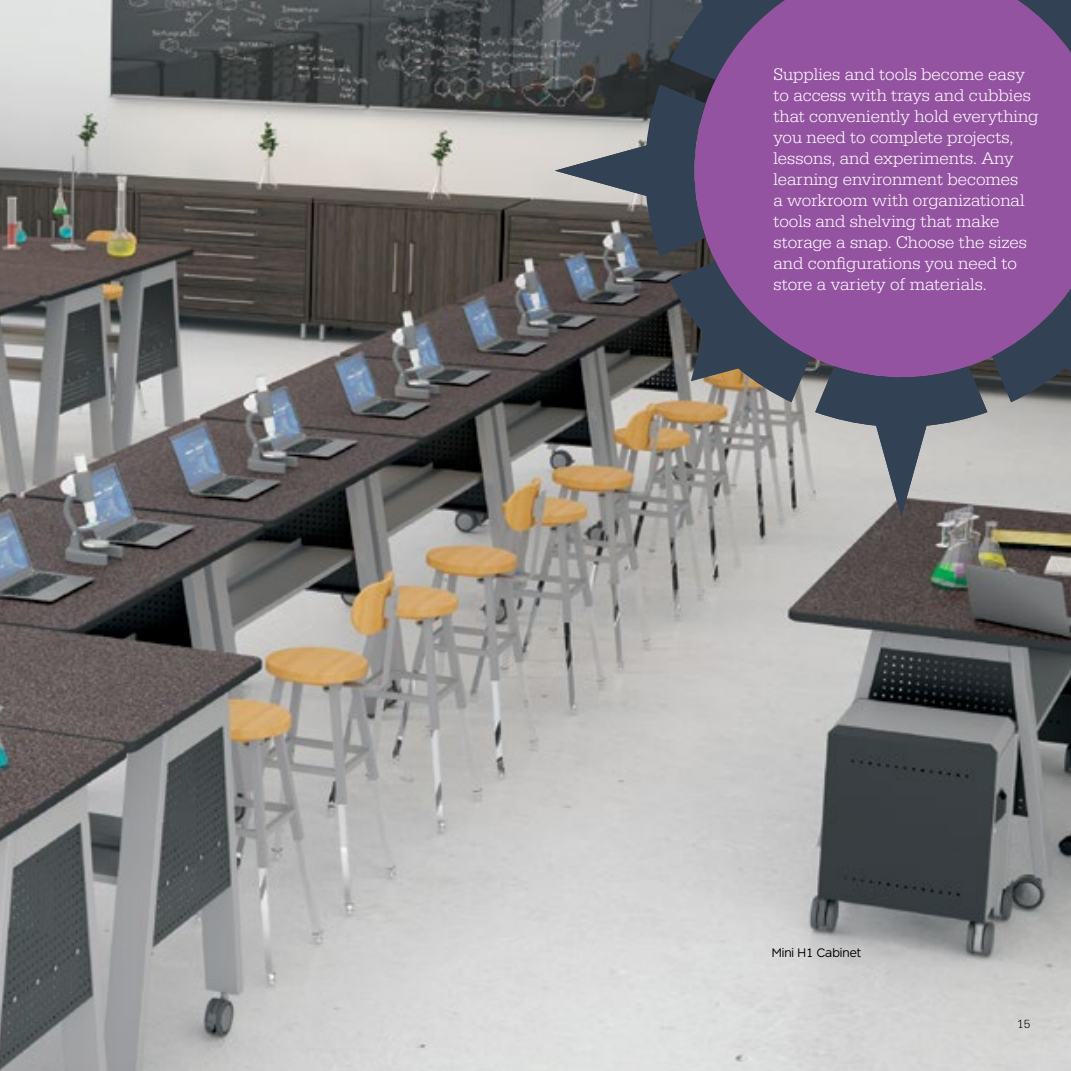
<style>
.page{position:relative;width:1071px;height:1071px;background:#fff}
.page>*{position:absolute;margin:0;border:0;box-sizing:border-box;transform-origin:0 0}
.t1{font:300 17.5px/21px "Serifa";color:#fff}
.t2{font:300 12.25px "Dylan";color:#000}
.t3{font:300 12.25px "Serifa";color:#000}
</style>
<div class="page">
<img style="left:0;top:0;width:1071px;height:1071px">
<svg style="left:555px;top:0;width:516px;height:517px;background:#806488"></svg>
<p class="t1" style="left:773px;top:64px;width:266px">Supplies and tools become easy to access with trays and cubbies that conveniently hold everything you need to complete projects, lessons, and experiments. Any learning environment becomes<br>a workroom with organizational tools and shelving that make storage a snap. Choose the sizes and configurations you need to store a variety of materials.</p>
<p class="t2" style="left:772px;top:945px;width:91px">Mini H1 Cabinet</p>
<p class="t3" style="left:1017px;top:1017px;width:15px">15</p>
</div>
